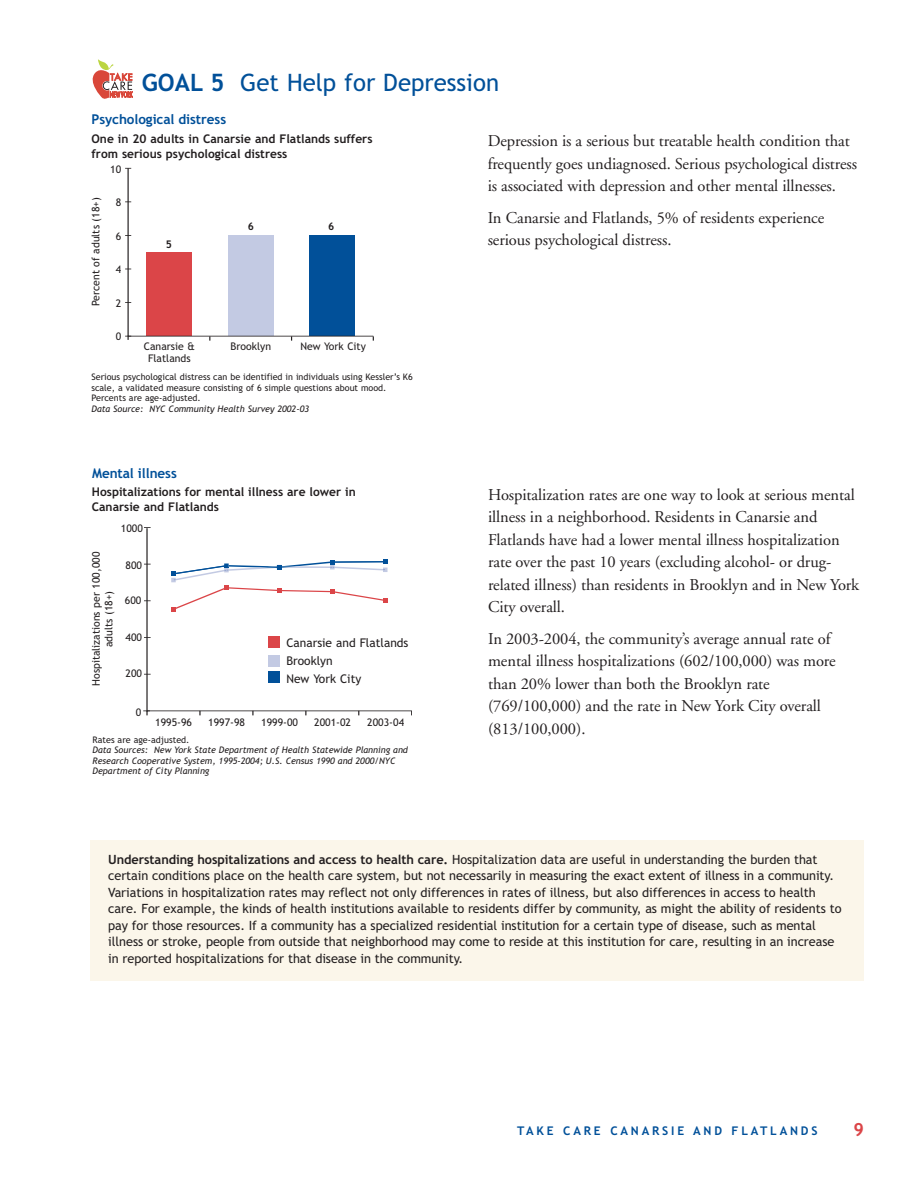
<style>
.page{position:relative;width:918px;height:1188px;background:#fff}
.page>*{position:absolute;margin:0;border:0;box-sizing:border-box;transform-origin:0 0}
.t1{font:24px "Trebuchet MS";color:#015099}
.t2{font:700 18px "Trebuchet MSPS";color:#db4548}
.t3{font:16.5px/22.5px "Adobe Garamond";letter-spacing:-.005em;color:#231f20}
.t4{font:700 13.5px "Trebuchet MSPS";letter-spacing:-.005em;color:#015099}
.t5{font:12.75px/16.5px "Trebuchet MS";letter-spacing:-.005em;color:#231f20}
.t6{font:700 12px/15px "Trebuchet MSPS";color:#231f20}
.t7{font:12px/18px "Trebuchet MS";color:#231f20}
.t8{font:700 12px "Trebuchet MSPS";letter-spacing:.235em;color:#015099}
.t9{font:10.5px/12.6px "Trebuchet MS";color:#231f20;text-align:center}
.t10{font:700 10.5px "Trebuchet MS";color:#231f20}
.t11{font:italic 9px/10.5px "Trebuchet MSPS";color:#231f20}
.t12{font:9px/10.5px "Trebuchet MS";color:#231f20}
.s1{font-family:"Trebuchet MSPS";font-weight:700}
</style>
<div class="page">
<div style="left:146px;top:252px;width:46px;height:84px;background:#db4548"></div>
<div style="left:228px;top:235px;width:46px;height:101px;background:#c3cae3"></div>
<div style="left:310px;top:235px;width:45px;height:101px;background:#015099"></div>
<hr style="left:128px;top:336px;width:245px;height:1px;background:#231f20">
<hr style="left:128px;top:168px;width:1px;height:168px;background:#231f20">
<svg style="left:125px;top:336px;width:6px;height:4px"></svg>
<hr style="left:147px;top:711px;width:265px;height:1px;background:#231f20">
<hr style="left:147px;top:528px;width:1px;height:184px;background:#231f20">
<svg style="left:143px;top:711px;width:7px;height:4px"></svg>
<svg style="left:171px;top:559px;width:217px;height:52px"></svg>
<div style="left:269px;top:636px;width:11px;height:12px;background:#db4548"></div>
<div style="left:269px;top:672px;width:11px;height:11px;background:#015099"></div>
<div style="left:269px;top:655px;width:11px;height:11px;background:#c3cae3"></div>
<div style="left:90px;top:841px;width:774px;height:140px;background:#fbf6ea"></div>
<svg style="left:93px;top:59px;width:40px;height:40px"></svg>
<h1 class="t1" style="left:142px;top:69px;width:359px"><span class="s1">GOAL 5</span> Get Help for Depression</h1>
<p class="t4" style="left:92px;top:114px;width:136px">Psychological distress</p>
<p class="t6" style="left:92px;top:133px;width:283px">One in 20 adults in Canarsie and Flatlands suffers from serious psychological distress</p>
<p class="t9" style="left:90px;top:306px;width:110px;rotate:-90deg">Percent of adults (18+)</p>
<p class="t9" style="left:116px;top:163px;width:7px">0</p>
<p class="t9" style="left:116px;top:196px;width:7px">8</p>
<p class="t9" style="left:116px;top:230px;width:7px">6</p>
<p class="t9" style="left:116px;top:263px;width:7px">4</p>
<p class="t9" style="left:116px;top:297px;width:7px">2</p>
<p class="t9" style="left:116px;top:331px;width:7px">0</p>
<p class="t10" style="left:166px;top:238px;width:8px">5</p>
<p class="t10" style="left:248px;top:221px;width:8px">6</p>
<p class="t10" style="left:328px;top:221px;width:8px">6</p>
<p class="t9" style="left:144px;top:340px;width:52px">Canarsie &amp;<br>Flatlands</p>
<p class="t9" style="left:231px;top:340px;width:42px">Brooklyn</p>
<p class="t9" style="left:300px;top:340px;width:67px">New York City</p>
<p class="t12" style="left:92px;top:372px;width:323px">Serious psychological distress can be identified in individuals using Kessler’s K6 scale, a validated measure consisting of 6 simple questions about mood.<br>Percents are age-adjusted.</p>
<p class="t11" style="left:92px;top:404px;width:219px">Data Source: NYC Community Health Survey 2002-03</p>
<p class="t4" style="left:92px;top:468px;width:86px">Mental illness</p>
<p class="t6" style="left:92px;top:486px;width:266px">Hospitalizations for mental illness are lower in<br>Canarsie and Flatlands</p>
<p class="t9" style="left:121px;top:522px;width:24px">1000</p>
<p class="t9" style="left:90px;top:686px;width:136px;rotate:-90deg">Hospitalizations per 100,000 adults (18+)</p>
<p class="t9" style="left:126px;top:559px;width:18px">800</p>
<p class="t9" style="left:125px;top:594px;width:18px">600</p>
<p class="t9" style="left:126px;top:631px;width:18px">400</p>
<p class="t9" style="left:126px;top:667px;width:18px">200</p>
<p class="t9" style="left:136px;top:706px;width:7px">0</p>
<p class="t7" style="left:286px;top:634px;width:124px">Canarsie and Flatlands<br>Brooklyn<br>New York City</p>
<p class="t9" style="left:155px;top:716px;width:38px">1995-96</p>
<p class="t9" style="left:261px;top:716px;width:38px">1999-00</p>
<p class="t9" style="left:208px;top:716px;width:38px">1997-98</p>
<p class="t9" style="left:314px;top:716px;width:38px">2001-02</p>
<p class="t9" style="left:367px;top:716px;width:38px">2003-04</p>
<p class="t12" style="left:93px;top:734px;width:99px">Rates are age-adjusted.</p>
<p class="t11" style="left:93px;top:746px;width:317px">Data Sources: New York State Department of Health Statewide Planning and<br>Research Cooperative System, 1995-2004; U.S. Census 1990 and 2000/NYC<br>Department of City Planning</p>
<p class="t3" style="left:488px;top:131px;width:371px">Depression is a serious but treatable health condition that frequently goes undiagnosed. Serious psychological distress is associated with depression and other mental illnesses.</p>
<p class="t3" style="left:488px;top:208px;width:338px">In Canarsie and Flatlands, 5% of residents experience serious psychological distress.</p>
<p class="t3" style="left:488px;top:484px;width:373px">Hospitalization rates are one way to look at serious mental illness in a neighborhood. Residents in Canarsie and Flatlands have had a lower mental illness hospitalization rate over the past 10 years (excluding alcohol- or drug&shy;related illness) than residents in Brooklyn and in New York City overall.</p>
<p class="t3" style="left:488px;top:628px;width:349px">In 2003-2004, the community’s average annual rate of mental illness hospitalizations (602/100,000) was more than 20% lower than both the Brooklyn rate (769/100,000) and the rate in New York City overall (813/100,000).</p>
<p class="t5" style="left:108px;top:851px;width:735px"><span class="s1">Understanding hospitalizations and access to health care.</span> Hospitalization data are useful in understanding the burden that certain conditions place on the health care system, but not necessarily in measuring the exact extent of illness in a community.<br>Variations in hospitalization rates may reflect not only differences in rates of illness, but also differences in access to health care. For example, the kinds of health institutions available to residents differ by community, as might the ability of residents to pay for those resources. If a community has a specialized residential institution for a certain type of disease, such as mental illness or stroke, people from outside that neighborhood may come to reside at this institution for care, resulting in an increase in reported hospitalizations for that disease in the community.</p>
<p class="t8" style="left:517px;top:1127px;width:302px">TAKE CARE CANARSIE AND FLATLANDS</p>
<h2 class="t2" style="left:853px;top:1123px;width:12px">9</h2>
</div>
